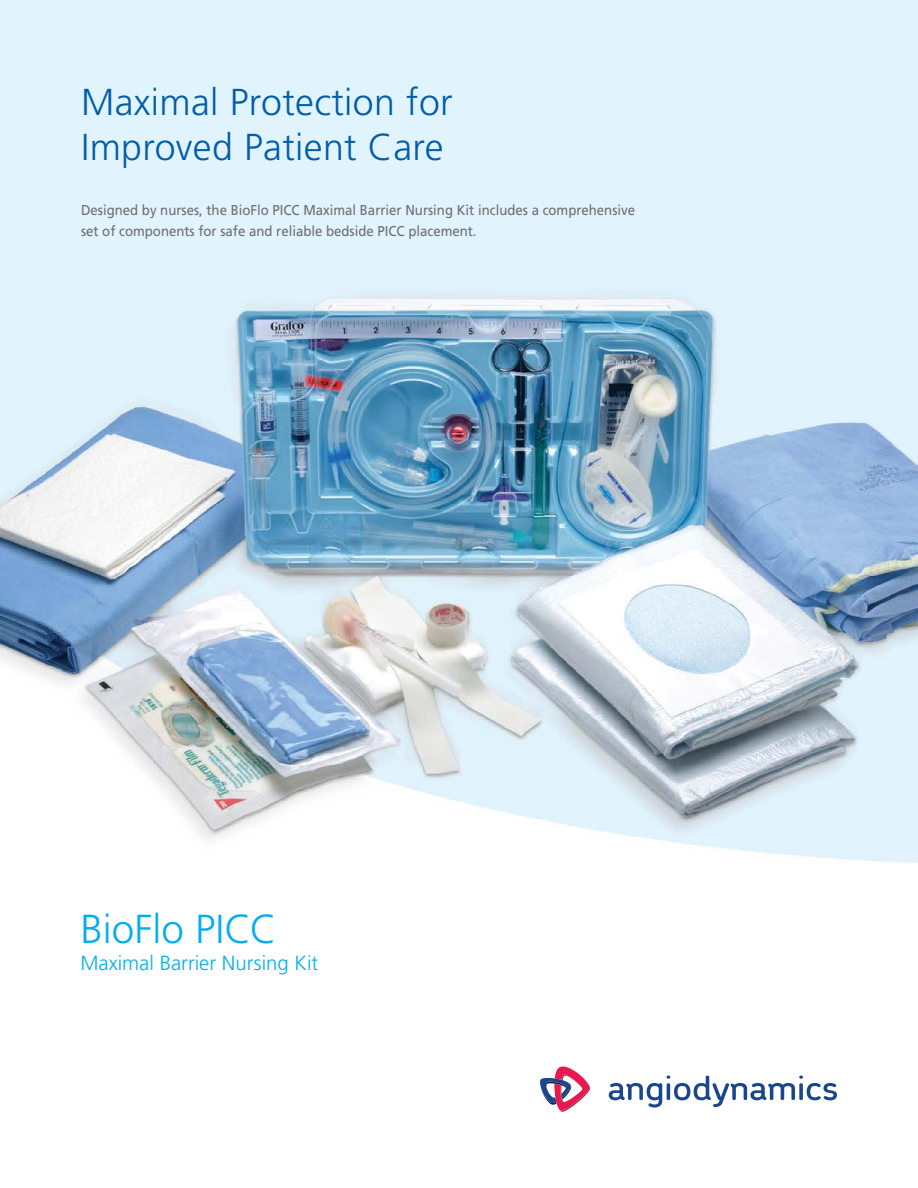
<style>
.page{position:relative;width:918px;height:1188px;background:#fff}
.page>*{position:absolute;margin:0;border:0;box-sizing:border-box;transform-origin:0 0}
.t1{font:300 40.5px "Frutiger LT Std";color:#00aeef}
.t2{font:300 37.5px/45px "Frutiger LT Std";letter-spacing:.01em;color:#005daa}
.t3{font:300 20.4px "Frutiger LT Std";color:#00aeef}
.t4{font:14.25px/21px "Frutiger LT Std";color:#6d6e71;scale:.93 1}
</style>
<div class="page">
<img style="left:0;top:0;width:918px;height:1097px">
<svg style="left:540px;top:1066px;width:50px;height:46px"></svg>
<svg style="left:609px;top:1076px;width:228px;height:32px"></svg>
<h2 class="t2" style="left:81px;top:81px;width:373px">Maximal Protection for<br>Improved Patient Care</h2>
<p class="t4" style="left:81px;top:200px;width:597px">Designed by nurses, the BioFlo PICC Maximal Barrier Nursing Kit includes a comprehensive set of components for safe and reliable bedside PICC placement.</p>
<h1 class="t1" style="left:80px;top:906px;width:198px">BioFlo PICC</h1>
<h3 class="t3" style="left:80px;top:952px;width:239px">Maximal Barrier Nursing Kit</h3>
</div>
